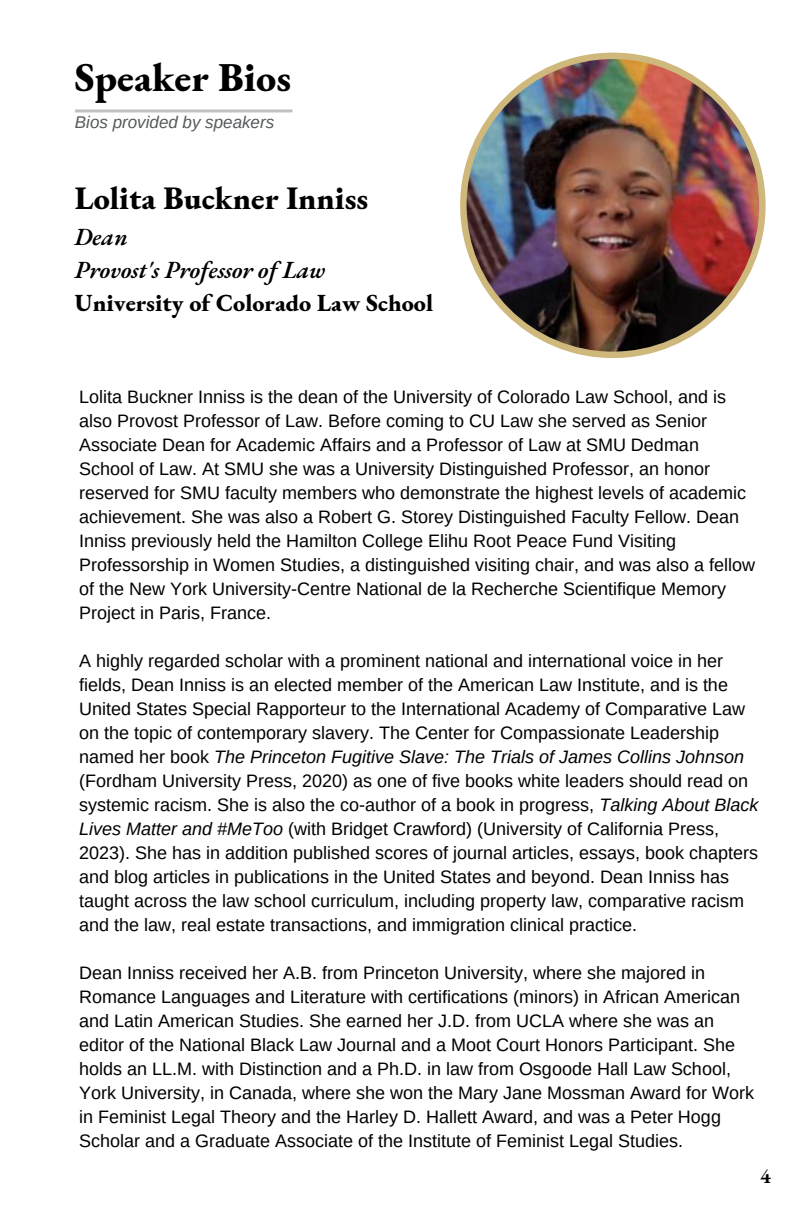
<style>
.page{position:relative;width:792px;height:1224px;background:#fff}
.page>*{position:absolute;margin:0;border:0;box-sizing:border-box;transform-origin:0 0}
.t1{font:800 40px "EB Garamond";color:#000}
.t2{font:800 32px "EB Garamond";color:#000}
.t3{font:800 24px "EB Garamond";color:#000}
.t4{font:italic 600 24px "EB Garamond";color:#000}
.t5{font:600 20.8px "EB Garamond";color:#000}
.t6{font:18px/24px "Arimo";color:#000}
.t7{font:italic 17px "Arimo";color:#565a5c}
.s1{font-style:italic}
</style>
<div class="page">
<div style="left:460px;top:53px;width:306px;height:305px;background:#cfb87c;border-radius:50%"></div>
<img style="left:467px;top:59px;width:292px;height:293px;border-radius:50%">
<hr style="left:75px;top:109px;width:217px;height:3px;background:#a2a4a3">
<p class="t1" style="left:75px;top:50px;width:218px">Speaker Bios</p>
<p class="t7" style="left:75px;top:112px;width:201px">Bios provided by speakers</p>
<p class="t2" style="left:75px;top:177px;width:295px">Lolita Buckner Inniss</p>
<p class="t4" style="left:75px;top:221px;width:54px">Dean</p>
<p class="t4" style="left:75px;top:254px;width:252px">Provost's Professor of Law</p>
<p class="t3" style="left:75px;top:287px;width:360px">University of Colorado Law School</p>
<p class="t6" style="left:79px;top:385px;width:677px">Lolita Buckner Inniss is the dean of the University of Colorado Law School, and is also Provost Professor of Law. Before coming to CU Law she served as Senior Associate Dean for Academic Affairs and a Professor of Law at SMU Dedman School of Law. At SMU she was a University Distinguished Professor, an honor reserved for SMU faculty members who demonstrate the highest levels of academic achievement. She was also a Robert G. Storey Distinguished Faculty Fellow. Dean Inniss previously held the Hamilton College Elihu Root Peace Fund Visiting Professorship in Women Studies, a distinguished visiting chair, and was also a fellow of the New York University-Centre National de la Recherche Scientifique Memory Project in Paris, France.</p>
<p class="t6" style="left:79px;top:649px;width:681px">A highly regarded scholar with a prominent national and international voice in her fields, Dean Inniss is an elected member of the American Law Institute, and is the United States Special Rapporteur to the International Academy of Comparative Law on the topic of contemporary slavery. The Center for Compassionate Leadership named her book <span class="s1">The Princeton Fugitive Slave: The Trials of James Collins Johnson </span>(Fordham University Press, 2020) as one of five books white leaders should read on systemic racism. She is also the co-author of a book in progress, <span class="s1">Talking About Black Lives Matter and #MeToo</span> (with Bridget Crawford) (University of California Press, 2023). She has in addition published scores of journal articles, essays, book chapters and blog articles in publications in the United States and beyond. Dean Inniss has taught across the law school curriculum, including property law, comparative racism and the law, real estate transactions, and immigration clinical practice.</p>
<p class="t6" style="left:79px;top:961px;width:676px">Dean Inniss received her A.B. from Princeton University, where she majored in Romance Languages and Literature with certifications (minors) in African American and Latin American Studies. She earned her J.D. from UCLA where she was an editor of the National Black Law Journal and a Moot Court Honors Participant. She holds an LL.M. with Distinction and a Ph.D. in law from Osgoode Hall Law School, York University, in Canada, where she won the Mary Jane Mossman Award for Work in Feminist Legal Theory and the Harley D. Hallett Award, and was a Peter Hogg Scholar and a Graduate Associate of the Institute of Feminist Legal Studies.</p>
<p class="t5" style="left:760px;top:1162px;width:12px">4</p>
</div>
